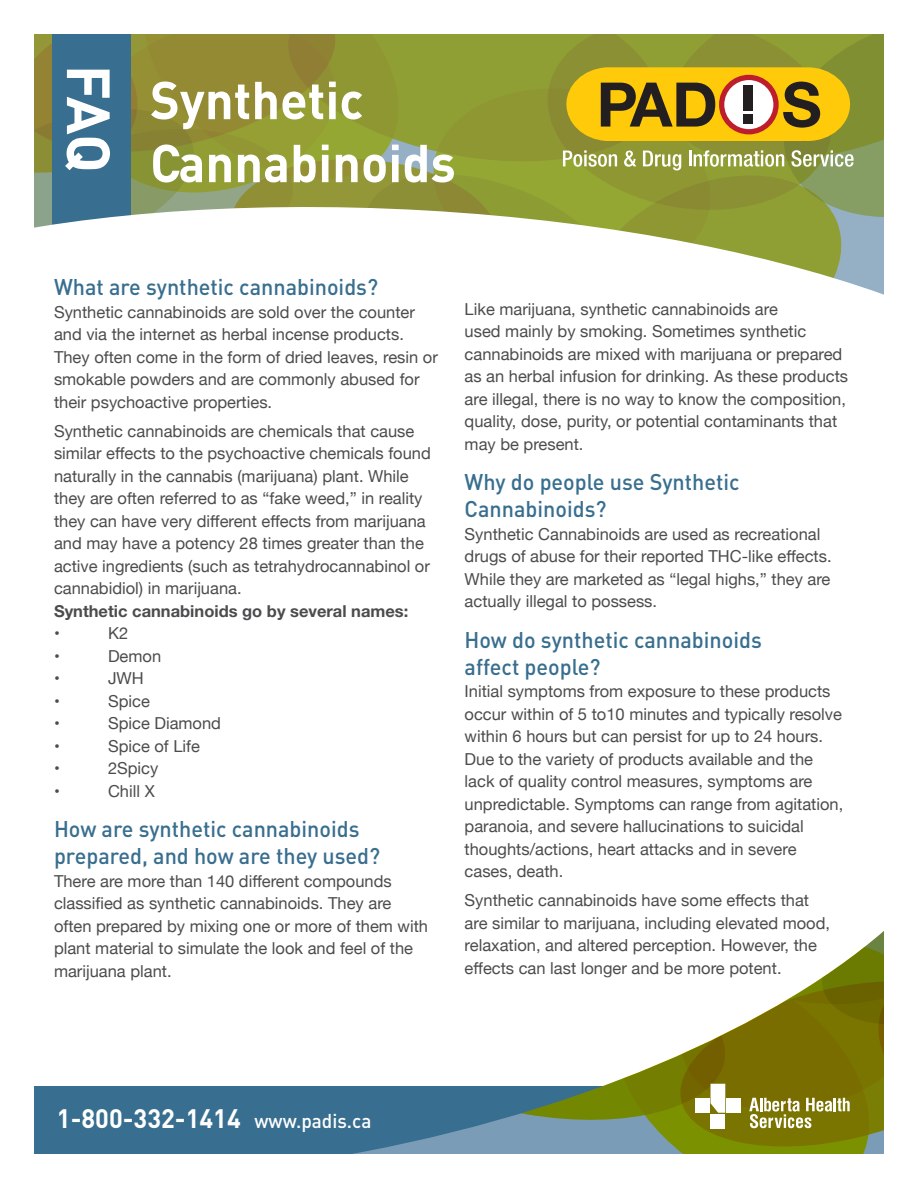
<style>
.page{position:relative;width:918px;height:1188px;background:#fff}
.page>*{position:absolute;margin:0;border:0;box-sizing:border-box;transform-origin:0 0}
.t1{font:700 60px "DIN";color:#fff}
.t2{font:700 52.5px "DIN";color:#fff;scale:.96 1}
.t3{font:700 26.4px "DIN";color:#fff;scale:.96 1}
.Heading_2{font:500 22.5px/27px "DIN";color:#386e8f;scale:.96 1}
.Body{font:16.5px/22.5px "Helvetica Neue";color:#4b4c4d}
.Body-2{font:700 16.5px "Helvetica Neue";color:#4b4c4d}
.s1{font-weight:500;font-size:19.8px}
</style>
<div class="page">
<div style="left:17px;top:1086px;width:697px;height:69px;background:#386e8f"></div>
<div style="left:501px;top:34px;width:62px;height:44px;background:#8f9f33"></div>
<svg style="left:34px;top:34px;width:467px;height:155px;background:#8f993c"></svg>
<svg style="left:131px;top:34px;width:213px;height:155px;background:#919033"></svg>
<svg style="left:426px;top:78px;width:137px;height:111px;background:#8f9b34"></svg>
<svg style="left:34px;top:189px;width:850px;height:106px"></svg>
<svg style="left:353px;top:931px;width:531px;height:223px"></svg>
<svg style="left:563px;top:34px;width:321px;height:197px;background:#a19e34"></svg>
<svg style="left:722px;top:77px;width:54px;height:55px"></svg>
<div style="left:719px;top:75px;width:60px;height:59px;border:5px solid #be1d2c;border-radius:50%"></div>
<div style="left:744px;top:85px;width:9px;height:26px;background:#231f20"></div>
<div style="left:744px;top:114px;width:9px;height:10px;background:#231f20"></div>
<div style="left:0;top:0;width:33px;height:1187px;background:#fff"></div>
<div style="left:1px;top:1154px;width:917px;height:33px;background:#fff"></div>
<div style="left:52px;top:35px;width:79px;height:167px;background:#386e8f"></div>
<p class="t1" style="left:128px;top:65px;width:110px;rotate:90deg">FAQ</p>
<p class="t2" style="left:150px;top:66px;width:224px">Synthetic</p>
<p class="t2" style="left:150px;top:129px;width:320px">Cannabinoids</p>
<p class="Heading_2" style="left:54px;top:273px;width:339px">What are synthetic cannabinoids?</p>
<p class="Body" style="left:54px;top:301px;width:385px">Synthetic cannabinoids are sold over the counter and via the internet as herbal incense products.<br>They often come in the form of dried leaves, resin or smokable powders and are commonly abused for their psychoactive properties.</p>
<p class="Body" style="left:54px;top:421px;width:378px">Synthetic cannabinoids are chemicals that cause similar effects to the psychoactive chemicals found naturally in the cannabis (marijuana) plant. While they are often referred to as “fake weed,” in reality they can have very different effects from marijuana and may have a potency 28 times greater than the active ingredients (such as tetrahydrocannabinol or cannabidiol) in marijuana.</p>
<p class="Body-2" style="left:54px;top:601px;width:356px">Synthetic cannabinoids go by several names:</p>
<p class="Body" style="left:54px;top:623px;width:7px">•</p>
<p class="Body" style="left:108px;top:623px;width:22px">K2</p>
<p class="Body" style="left:54px;top:646px;width:7px">•</p>
<p class="Body" style="left:108px;top:646px;width:55px">Demon</p>
<p class="Body" style="left:54px;top:668px;width:7px">•</p>
<p class="Body" style="left:108px;top:668px;width:37px">JWH</p>
<p class="Body" style="left:54px;top:691px;width:7px">•</p>
<p class="Body" style="left:108px;top:691px;width:43px">Spice</p>
<p class="Body" style="left:54px;top:713px;width:7px">•</p>
<p class="Body" style="left:108px;top:713px;width:115px">Spice Diamond</p>
<p class="Body" style="left:54px;top:736px;width:7px">•</p>
<p class="Body" style="left:108px;top:736px;width:93px">Spice of Life</p>
<p class="Body" style="left:54px;top:758px;width:7px">•</p>
<p class="Body" style="left:108px;top:758px;width:52px">2Spicy</p>
<p class="Body" style="left:54px;top:781px;width:7px">•</p>
<p class="Body" style="left:108px;top:781px;width:48px">Chill X</p>
<p class="Heading_2" style="left:54px;top:815px;width:341px">How are synthetic cannabinoids prepared, and how are they used?</p>
<p class="Body" style="left:54px;top:871px;width:376px">There are more than 140 different compounds classified as synthetic cannabinoids. They are often prepared by mixing one or more of them with plant material to simulate the look and feel of the marijuana plant.</p>
<p class="Body" style="left:465px;top:299px;width:385px">Like marijuana, synthetic cannabinoids are<br>used mainly by smoking. Sometimes synthetic cannabinoids are mixed with marijuana or prepared as an herbal infusion for drinking. As these products are illegal, there is no way to know the composition, quality, dose, purity, or potential contaminants that may be present.</p>
<p class="Heading_2" style="left:465px;top:468px;width:288px">Why do people use Synthetic<br>Cannabinoids?</p>
<p class="Body" style="left:465px;top:524px;width:369px">Synthetic Cannabinoids are used as recreational drugs of abuse for their reported THC-like effects.<br>While they are marketed as “legal highs,” they are actually illegal to possess.</p>
<p class="Heading_2" style="left:465px;top:625px;width:311px">How do synthetic cannabinoids affect people?</p>
<p class="Body" style="left:465px;top:681px;width:380px">Initial symptoms from exposure to these products occur within of 5 to10 minutes and typically resolve within 6 hours but can persist for up to 24 hours.<br>Due to the variety of products available and the lack of quality control measures, symptoms are unpredictable. Symptoms can range from agitation, paranoia, and severe hallucinations to suicidal thoughts/actions, heart attacks and in severe cases, death.</p>
<p class="Body" style="left:465px;top:890px;width:367px">Synthetic cannabinoids have some effects that are similar to marijuana, including elevated mood, relaxation, and altered perception. However, the effects can last longer and be more potent.</p>
<h3 class="t3" style="left:57px;top:1101px;width:329px">1-800-332-1414 <span class="s1">www.padis.ca</span></h3>
</div>
